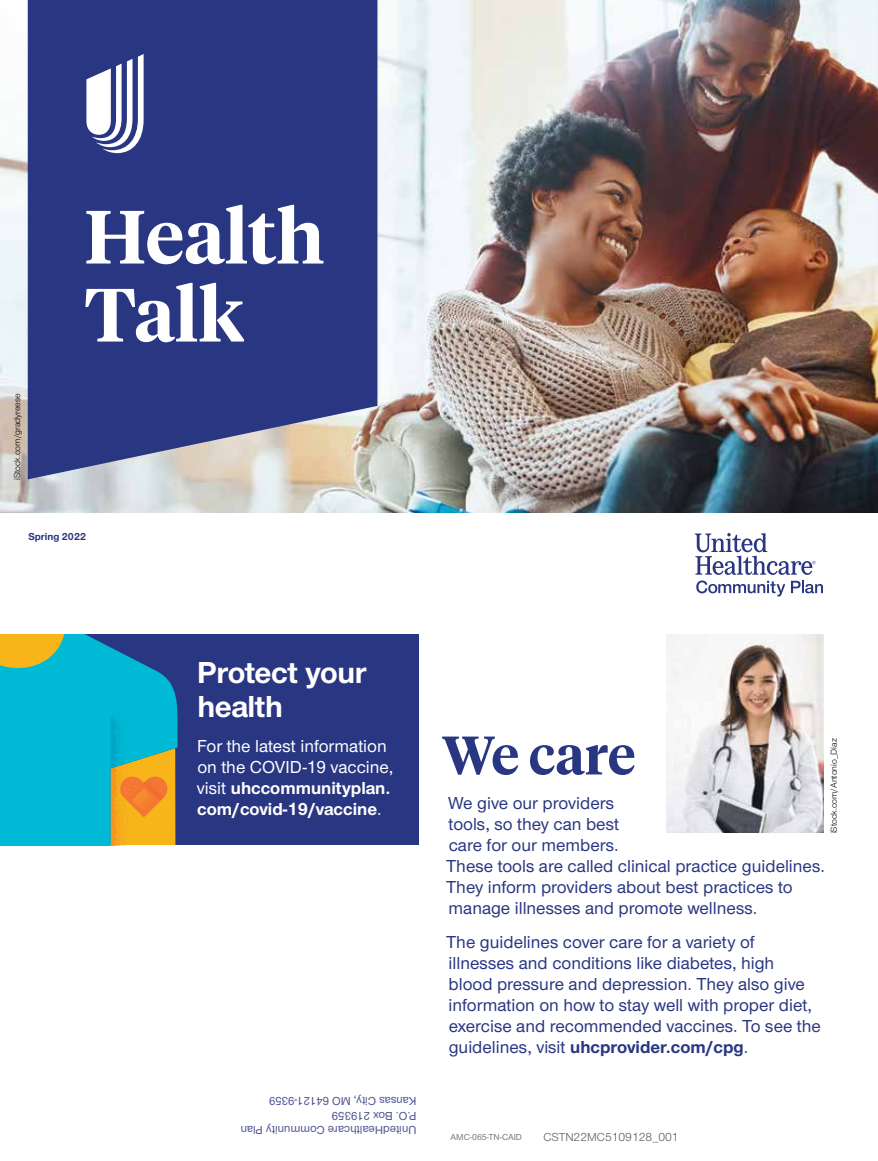
<style>
.page{position:relative;width:878px;height:1161px;background:#fff}
.page>*{position:absolute;margin:0;border:0;box-sizing:border-box;transform-origin:0 0}
.t1{font:600 75px/78px "UHC Serif Headline";color:#fff}
.Hed_serif_primary_AM{font:600 54px "UHC Serif Headline";color:#293682}
.Hed_sans_primary_AMC{font:700 31.5px/34.5px "UHC Sans";letter-spacing:-.01em;color:#fff}
.Sans_no_indent_AMC{font:500 18px/21px "UHC Sans";color:#293682}
.Sans_no_indent_AMC-2{font:500 18px/21px "UHC Sans";color:#fff}
.t2{font:500 12px "UHC Sans";color:#4e5292}
.t3{font:12px "UHC Sans";color:#58595b}
.t4{font:700 10.5px "UHC Sans";color:#293682}
.Legal_language_AMC{font:9px "UHC Sans";color:#000}
.t5{font:500 9px "UHC Sans";color:#797a7d}
.s1{font-weight:700}
</style>
<div class="page">
<svg style="left:694px;top:533px;width:129px;height:64px"></svg>
<img style="left:666px;top:634px;width:158px;height:198px">
<img style="left:0;top:0;width:878px;height:513px">
<svg style="left:28px;top:0;width:349px;height:479px;background:#374286"></svg>
<svg style="left:86px;top:54px;width:58px;height:99px"></svg>
<div style="left:0;top:634px;width:418px;height:211px;background:#293682"></div>
<svg style="left:0;top:634px;width:178px;height:211px;background:#33adab"></svg>
<p class="Legal_language_AMC" style="left:11px;top:480px;width:88px;rotate:-90deg">iStock.com/gradyreese</p>
<p class="t1" style="left:84px;top:194px;width:241px">Health<br>Talk</p>
<p class="t4" style="left:28px;top:529px;width:59px">Spring 2022</p>
<p class="Hed_sans_primary_AMC" style="left:197px;top:654px;width:171px">Protect your health</p>
<p class="Sans_no_indent_AMC-2" style="left:197px;top:734px;width:198px">For the latest information on the COVID-19 vaccine, visit <span class="s1">uhccommunityplan. com/covid-19/vaccine</span>.</p>
<p class="t2" style="left:416px;top:1109px;width:149px;rotate:-180deg">Kansas City, MO 64121-9359</p>
<p class="t2" style="left:416px;top:1124px;width:86px;rotate:-180deg">P.O. Box 219359</p>
<p class="t2" style="left:416px;top:1138px;width:177px;rotate:-180deg">UnitedHealthcare Community Plan</p>
<p class="Hed_serif_primary_AM" style="left:442px;top:718px;width:195px">We care</p>
<p class="Sans_no_indent_AMC" style="left:446px;top:792px;width:380px">We give our providers<br>tools, so they can best<br>care for our members.<br>These tools are called clinical practice guidelines.<br>They inform providers about best practices to manage illnesses and promote wellness.</p>
<p class="Sans_no_indent_AMC" style="left:446px;top:931px;width:376px">The guidelines cover care for a variety of illnesses and conditions like diabetes, high<br>blood pressure and depression. They also give information on how to stay well with proper diet, exercise and recommended vaccines. To see the guidelines, visit <span class="s1">uhcprovider.com/cpg</span>.</p>
<p class="Legal_language_AMC" style="left:827px;top:833px;width:97px;rotate:-90deg">iStock.com/Antonio_Diaz</p>
<p class="t5" style="left:450px;top:1131px;width:73px">AMC-065-TN-CAID</p>
<p class="t3" style="left:543px;top:1129px;width:137px">CSTN22MC5109128_001</p>
</div>
